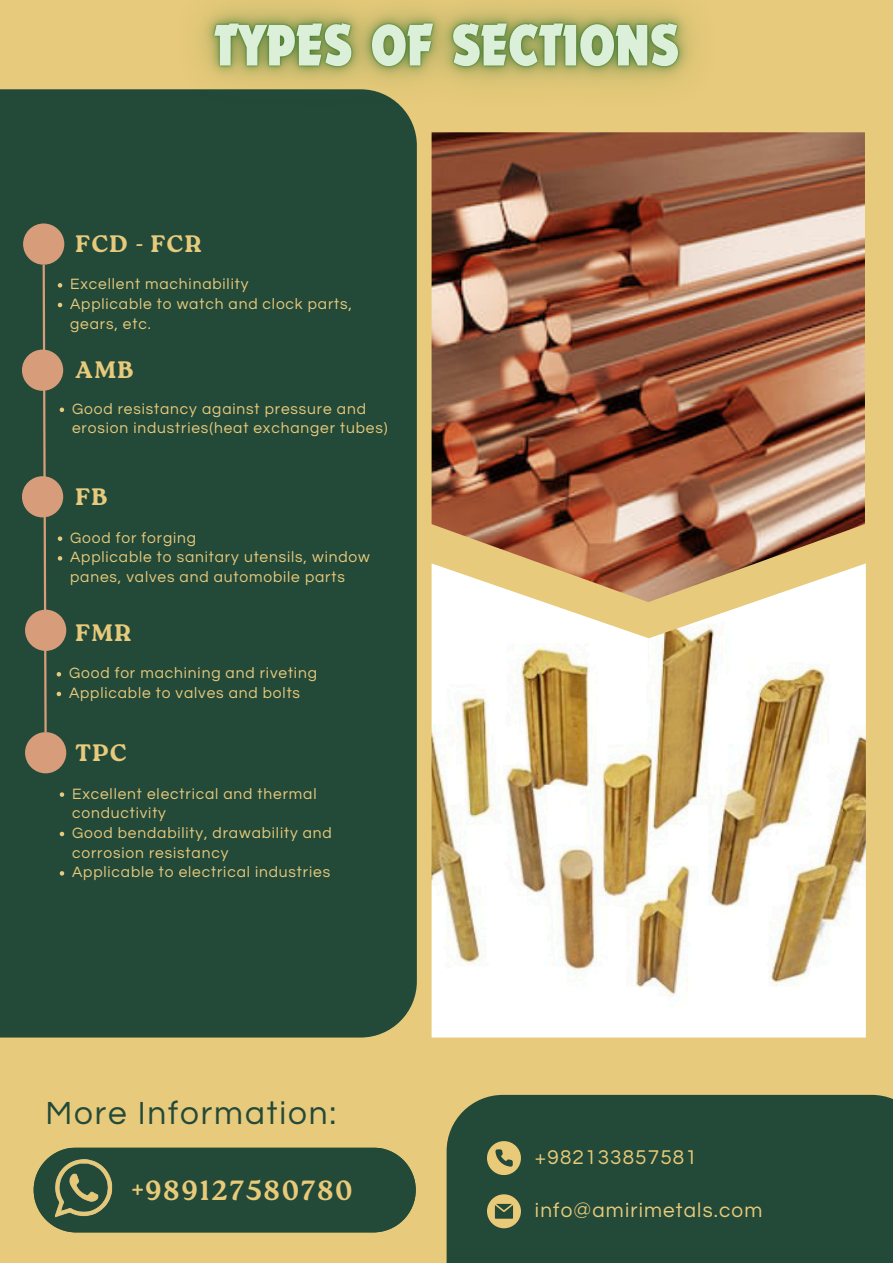
<style>
.page{position:relative;width:893px;height:1263px;background:#e7ca7b}
.page>*{position:absolute;margin:0;border:0;box-sizing:border-box;transform-origin:0 0}
.t1{font:33.3px "Questrial";letter-spacing:.055em;color:#234939}
.t2{font:700 27.75px "Roca Two";letter-spacing:.055em;color:#e9ca78}
.t3{font:23.77px "Roca Two Bl";letter-spacing:.055em;color:#e7ca7b}
.t4{font:20.7px "Questrial";letter-spacing:.055em;color:#e7ca7b}
.t5{font:20.7px "Questrial";letter-spacing:.055em;color:#e9ca78}
.t6{font:15.52px/19.6px "Questrial";letter-spacing:.055em;color:#e7ca7b}
</style>
<div class="page">
<div style="left:0;top:89px;width:417px;height:948px;background:#234939"></div>
<div style="left:446px;top:1095px;width:447px;height:168px;background:#234939"></div>
<div style="left:34px;top:1147px;width:382px;height:85px;background:#234939"></div>
<svg style="left:41px;top:265px;width:7px;height:467px;background:#5d634d"></svg>
<div style="left:22px;top:350px;width:41px;height:41px;background:#d79c79;border-radius:50%"></div>
<div style="left:22px;top:476px;width:41px;height:41px;background:#d79c79;border-radius:50%"></div>
<div style="left:25px;top:610px;width:41px;height:41px;background:#d79c79;border-radius:50%"></div>
<div style="left:25px;top:732px;width:41px;height:41px;background:#d79c79;border-radius:50%"></div>
<svg style="left:487px;top:1141px;width:34px;height:34px"></svg>
<svg style="left:487px;top:1194px;width:34px;height:34px"></svg>
<div style="left:23px;top:223px;width:41px;height:42px;background:#d79c79;border-radius:50%"></div>
<img style="left:431px;top:132px;width:434px;height:431px">
<img style="left:431px;top:563px;width:435px;height:474px">
<img style="left:52px;top:1158px;width:62px;height:62px">
<svg style="left:60px;top:408px;width:4px;height:4px"></svg>
<svg style="left:58px;top:536px;width:4px;height:5px"></svg>
<svg style="left:58px;top:556px;width:4px;height:5px"></svg>
<svg style="left:57px;top:672px;width:4px;height:4px"></svg>
<svg style="left:57px;top:692px;width:4px;height:4px"></svg>
<svg style="left:60px;top:792px;width:4px;height:5px"></svg>
<svg style="left:60px;top:832px;width:4px;height:4px"></svg>
<svg style="left:60px;top:871px;width:4px;height:4px"></svg>
<svg style="left:58px;top:283px;width:4px;height:5px"></svg>
<svg style="left:58px;top:303px;width:4px;height:4px"></svg>
<img style="left:139px;top:5px;width:615px;height:152px">
<h4 class="t3" style="left:76px;top:229px;width:127px">FCD - FCR</h4>
<h5 class="t6" style="left:70px;top:275px;width:180px">Excellent machinability</h5>
<p class="t6" style="left:70px;top:294px;width:283px">Applicable to watch and clock parts, gears, etc.</p>
<h2 class="t3" style="left:76px;top:356px;width:59px">AMB</h2>
<p class="t6" style="left:72px;top:399px;width:317px">Good resistancy against pressure and erosion industries(heat exchanger tubes)</p>
<h4 class="t3" style="left:76px;top:482px;width:33px">FB</h4>
<p class="t6" style="left:70px;top:528px;width:127px">Good for forging</p>
<p class="t6" style="left:70px;top:548px;width:301px">Applicable to sanitary utensils, window panes, valves and automobile parts</p>
<h4 class="t3" style="left:76px;top:619px;width:57px">FMR</h4>
<p class="t6" style="left:69px;top:664px;width:249px">Good for machining and riveting</p>
<p class="t6" style="left:69px;top:683px;width:233px">Applicable to valves and bolts</p>
<h4 class="t3" style="left:76px;top:739px;width:52px">TPC</h4>
<p class="t6" style="left:72px;top:784px;width:246px">Excellent electrical and thermal conductivity</p>
<p class="t6" style="left:72px;top:823px;width:261px">Good bendability, drawability and corrosion resistancy</p>
<p class="t6" style="left:72px;top:863px;width:259px">Applicable to electrical industries</p>
<p class="t1" style="left:46px;top:1097px;width:292px">More Information:</p>
<h4 class="t2" style="left:132px;top:1174px;width:222px">+989127580780</h4>
<h5 class="t5" style="left:535px;top:1147px;width:163px">+982133857581</h5>
<p class="t4" style="left:535px;top:1200px;width:229px">info@amirimetals.com</p>
</div>
